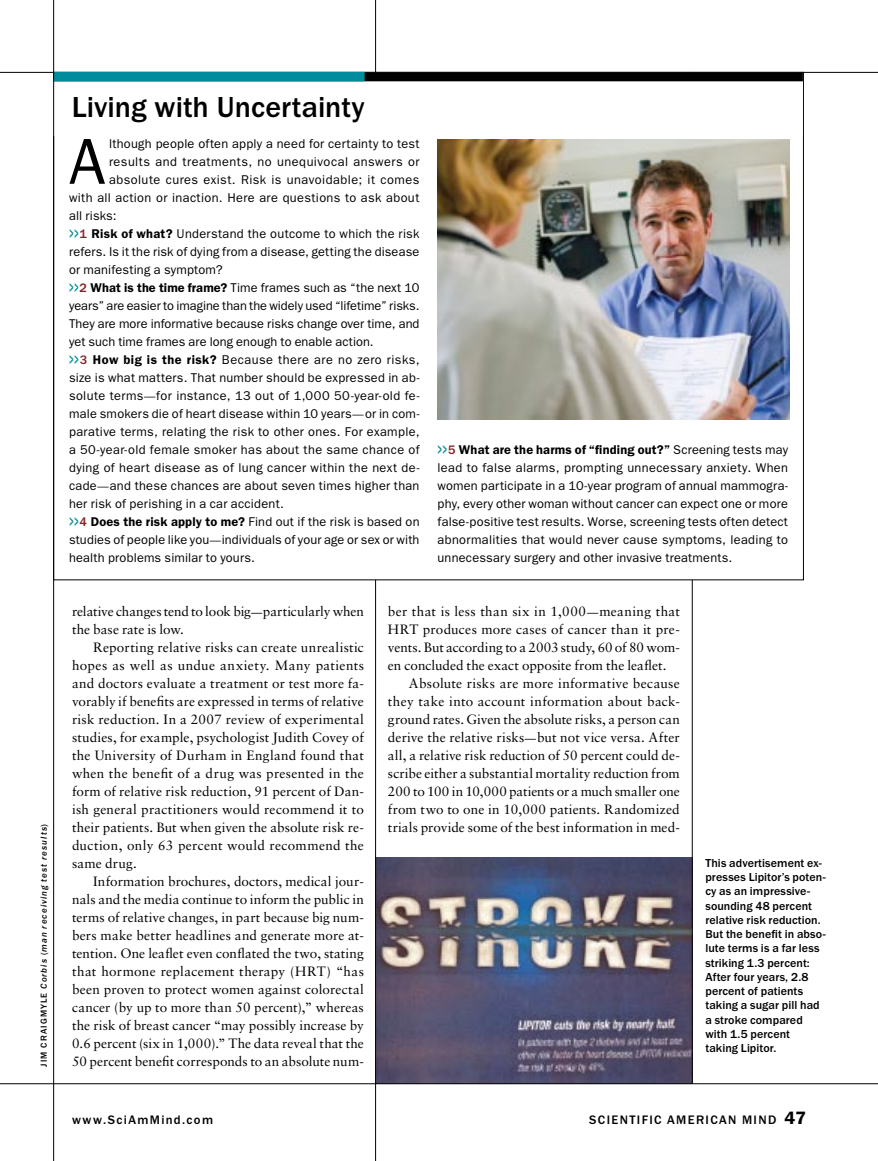
<style>
.page{position:relative;width:878px;height:1161px;background:#fff}
.page>*{position:absolute;margin:0;border:0;box-sizing:border-box;transform-origin:0 0}
.t1{font:65.25px "ITC Franklin Gothic Std";color:#000}
.t2{font:500 30px "ITC Franklin Gothic Std";color:#000}
.t3{font:13.5px/18px "Sabon LT Std";letter-spacing:.005em;color:#000;text-align:justify}
.t4{font:13.5px "Sabon LT Std";letter-spacing:.03em;color:#000}
.t5{font:12.75px/18px "ITC Franklin Gothic Std";letter-spacing:.02em;color:#000;text-align:justify}
.t6{font:12.75px "ITC Franklin Gothic Std";letter-spacing:.04em;color:#000}
.t7{font:12.75px "ITC Franklin Gothic Std";color:#000}
.t8{font:500 12.75px "ITC Franklin Gothic Std";letter-spacing:.11em;color:#000}
.t9{font:500 12px/14.2px "ITC Franklin Gothic Std";letter-spacing:.005em;color:#000}
.t10{font:9px "ITC Franklin Gothic Std Med It";color:#000}
.s1{font-family:"ITC Franklin Gothic Std";font-weight:500}
.s2{font-weight:500;font-size:16.5px;color:#008c9c}
.s3{font-weight:500;color:#882225}
.s4{font-weight:600}
.s5{font-size:11.25px}
.s6{font-weight:600;font-size:18px}
</style>
<div class="page">
<img style="left:376px;top:857px;width:316px;height:226px">
<hr style="left:692px;top:72px;width:1px;height:1012px;background:#000">
<hr style="left:0;top:1083px;width:878px;height:1px;background:#000">
<hr style="left:0;top:72px;width:878px;height:1px;background:#000">
<hr style="left:375px;top:0;width:1px;height:1161px;background:#000">
<div style="left:54px;top:72px;width:749px;height:508px;background:#fff"></div>
<img style="left:438px;top:140px;width:351px;height:280px">
<div style="left:54px;top:72px;width:748px;height:9px;background:#000"></div>
<div style="left:54px;top:72px;width:310px;height:9px;background:#008c9c"></div>
<hr style="left:53px;top:0;width:1px;height:1161px;background:#000">
<p class="t10" style="left:39px;top:1066px;width:244px;rotate:-90deg"><span class="s1">Jim Craigmyle</span> Corbis <span class="s1">(</span>man receiving test results<span class="s1">)</span></p>
<h2 class="t2" style="left:72px;top:91px;width:295px">Living with Uncertainty</h2>
<h1 class="t1" style="left:69px;top:124px;width:38px">A</h1>
<p class="t5" style="left:109px;top:135px;width:312px">lthough people often apply a need for certainty to test</p>
<p class="t6" style="left:109px;top:154px;width:312px">results and treatments, no unequivocal answers or</p>
<p class="t5" style="left:109px;top:171px;width:312px">absolute cures exist. Risk is unavoidable; it comes</p>
<p class="t5" style="left:69px;top:189px;width:352px">with all action or inaction. Here are questions to ask about</p>
<p class="t5" style="left:69px;top:207px;width:49px">all risks:</p>
<p class="t5" style="left:69px;top:225px;width:352px"><span class="s2">&gt;&gt;</span><span class="s3">1</span> <span class="s4">Risk of what?</span> Understand the outcome to which the risk</p>
<p class="t5" style="left:69px;top:243px;width:352px">refers. Is it the risk of dying from a disease, getting the disease</p>
<p class="t5" style="left:69px;top:261px;width:155px">or manifesting a symptom?</p>
<p class="t5" style="left:69px;top:279px;width:352px"><span class="s2">&gt;&gt;</span><span class="s3">2</span> <span class="s4">What is the time frame?</span> Time frames such as “the next 10</p>
<p class="t7" style="left:69px;top:298px;width:352px">years” are easier to imagine than the widely used “lifetime” risks.</p>
<p class="t5" style="left:69px;top:315px;width:352px">They are more informative because risks change over time, and</p>
<p class="t5" style="left:69px;top:333px;width:306px">yet such time frames are long enough to enable action.</p>
<p class="t6" style="left:69px;top:352px;width:352px"><span class="s2">&gt;&gt;</span><span class="s3">3</span> <span class="s4">How big is the risk?</span> Because there are no zero risks,</p>
<p class="t5" style="left:69px;top:369px;width:352px">size is what matters. That number should be expressed in ab-</p>
<p class="t5" style="left:69px;top:387px;width:352px">solute terms<span class="s5">—</span>for instance, 13 out of 1,000 50-year-old fe-</p>
<p class="t5" style="left:69px;top:405px;width:352px">male smokers die of heart disease within 10 years<span class="s5">—</span>or in com-</p>
<p class="t5" style="left:69px;top:423px;width:352px">parative terms, relating the risk to other ones. For example,</p>
<p class="t5" style="left:69px;top:441px;width:352px">a 50-year-old female smoker has about the same chance of</p>
<p class="t5" style="left:69px;top:459px;width:352px">dying of heart disease as of lung cancer within the next de-</p>
<p class="t5" style="left:69px;top:477px;width:352px">cade<span class="s5">—</span>and these chances are about seven times higher than</p>
<p class="t5" style="left:69px;top:495px;width:216px">her risk of perishing in a car accident.</p>
<p class="t5" style="left:69px;top:513px;width:352px"><span class="s2">&gt;&gt;</span><span class="s3">4</span> <span class="s4">Does the risk apply to me?</span> Find out if the risk is based on</p>
<p class="t5" style="left:69px;top:531px;width:352px">studies of people like you<span class="s5">—</span>individuals of your age or sex or with</p>
<p class="t5" style="left:69px;top:549px;width:187px">health problems similar to yours.</p>
<p class="t5" style="left:437px;top:441px;width:352px"><span class="s2">&gt;&gt;</span><span class="s3">5</span> <span class="s4">What are the harms of “finding out?”</span> Screening tests may lead to false alarms, prompting unnecessary anxiety. When women participate in a 10-year program of annual mammogra&shy;phy, every other woman without cancer can expect one or more false-positive test results. Worse, screening tests often detect abnormalities that would never cause symptoms, leading to unnecessary surgery and other invasive treatments.</p>
<p class="t3" style="left:72px;top:602px;width:293px">relative changes tend to look big<span class="s5">—</span>particularly when the base rate is low.</p>
<p class="t3" style="left:72px;top:638px;width:293px;text-indent:21px">Reporting relative risks can create unrealistic hopes as well as undue anxiety. Many patients and doctors evaluate a treatment or test more fa&shy;vorably if benefits are expressed in terms of relative risk reduction. In a 2007 review of experimental studies, for example, psychologist Judith Covey of the University of Durham in England found that when the benefit of a drug was presented in the form of relative risk reduction, 91 percent of Dan&shy;ish general practitioners would recommend it to their patients. But when given the absolute risk re&shy;duction, only 63 percent would recommend the same drug.</p>
<p class="t3" style="left:72px;top:872px;width:293px;text-indent:21px">Information brochures, doctors, medical jour&shy;nals and the media continue to inform the public in terms of relative changes, in part because big num&shy;bers make better headlines and generate more at&shy;tention. One leaflet even conflated the two, stating that hormone replacement therapy (HRT) “has been proven to protect women against colorectal cancer (by up to more than 50 percent),” whereas the risk of breast cancer “may possibly increase by 0.6 percent (six in 1,000).” The data reveal that the 50 percent benefit corresponds to an absolute num-</p>
<p class="t4" style="left:388px;top:603px;width:293px">ber that is less than six in 1,000<span class="s5">—</span>meaning that</p>
<p class="t3" style="left:388px;top:620px;width:293px">HRT produces more cases of cancer than it pre-</p>
<p class="t3" style="left:388px;top:638px;width:293px">vents. But according to a 2003 study, 60 of 80 wom-</p>
<p class="t3" style="left:388px;top:656px;width:280px">en concluded the exact opposite from the leaflet.</p>
<p class="t3" style="left:409px;top:674px;width:272px">Absolute risks are more informative because</p>
<p class="t3" style="left:388px;top:692px;width:293px">they take into account information about back-</p>
<p class="t3" style="left:388px;top:710px;width:293px">ground rates. Given the absolute risks, a person can</p>
<p class="t3" style="left:388px;top:728px;width:293px">derive the relative risks<span class="s5">—</span>but not vice versa. After</p>
<p class="t3" style="left:388px;top:746px;width:293px">all, a relative risk reduction of 50 percent could de-</p>
<p class="t3" style="left:388px;top:764px;width:293px">scribe either a substantial mortality reduction from</p>
<p class="t3" style="left:388px;top:782px;width:293px">200 to 100 in 10,000 patients or a much smaller one</p>
<p class="t3" style="left:388px;top:800px;width:293px">from two to one in 10,000 patients. Randomized</p>
<p class="t3" style="left:388px;top:818px;width:293px">trials provide some of the best information in med-</p>
<p class="t9" style="left:705px;top:856px;width:122px">This advertisement ex&shy;presses Lipitor’s poten&shy;cy as an impressive&shy;sounding 48 percent relative risk reduction.<br>But the benefit in abso&shy;lute terms is a far less striking 1.3 percent:<br>After four years, 2.8 percent of patients taking a sugar pill had a stroke compared with 1.5 percent taking Lipitor.</p>
<p class="t8" style="left:72px;top:1112px;width:143px">www.SciAmMind.com</p>
<p class="t8" style="left:589px;top:1112px;width:218px">scientific american mind <span class="s6">47</span></p>
</div>
